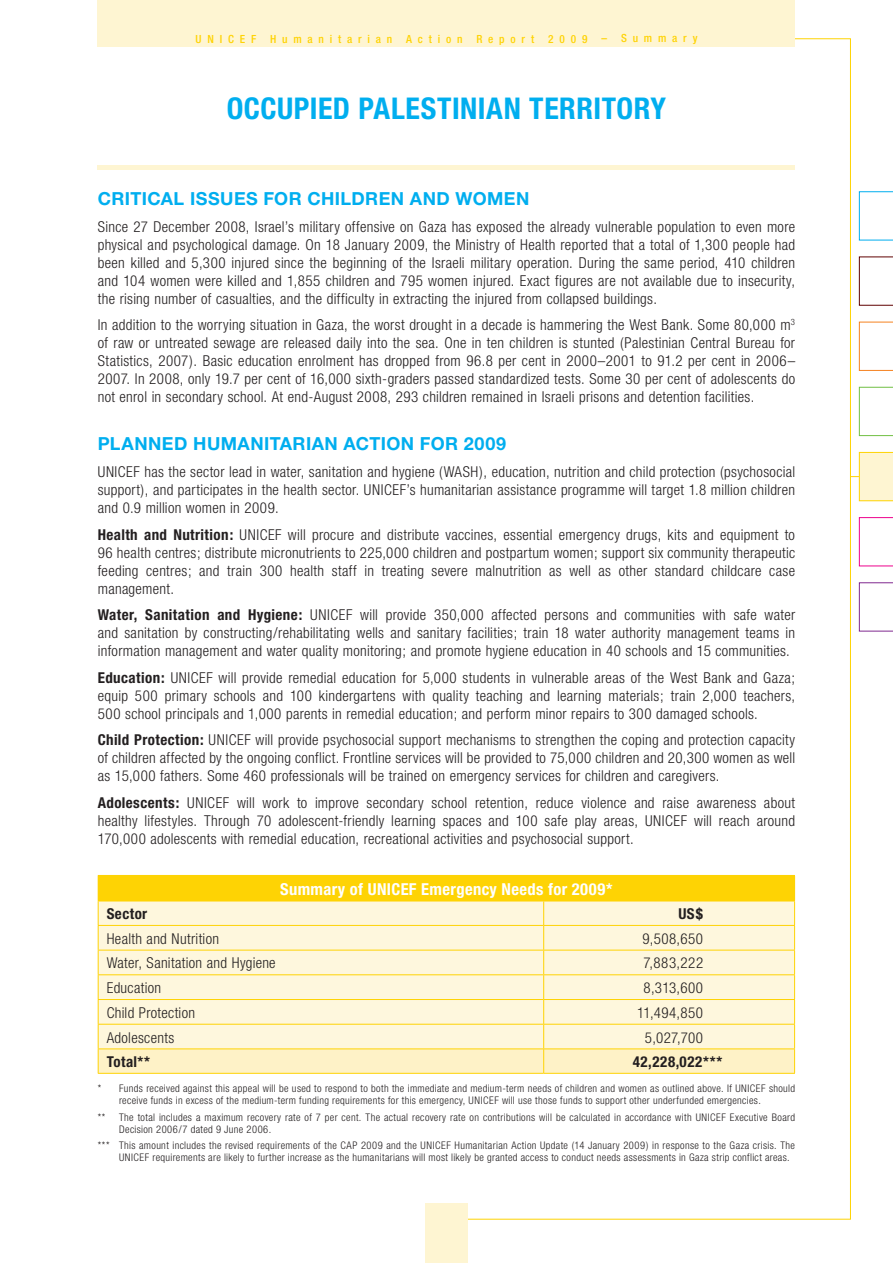
<style>
.page{position:relative;width:893px;height:1263px;background:#fff}
.page>*{position:absolute;margin:0;border:0;box-sizing:border-box;transform-origin:0 0}
.t1{font:700 condensed 30px "Helvetica Neue";letter-spacing:.015em;color:#00aeef}
.t2{font:700 18px "Helvetica Neue";letter-spacing:.025em;color:#00aeef}
.t3{font:700 condensed 16.5px "Helvetica Neue";letter-spacing:.025em;color:#fff}
.t4{font:300 condensed 15px/18px "Helvetica Neue";letter-spacing:.02em;color:#231f20;text-align:justify}
.t5{font:700 condensed 15px "Helvetica Neue";letter-spacing:.035em;color:#231f20}
.t6{font:500 condensed 11.25px "Helvetica Neue";letter-spacing:.515em;color:#fed304}
.t7{font:300 condensed 10.5px/12px "Helvetica Neue";letter-spacing:.035em;color:#231f20}
.s1{font-weight:700}
</style>
<div class="page">
<svg style="left:444px;top:38px;width:407px;height:1182px"></svg>
<div style="left:98px;top:0;width:697px;height:47px;background:#fef5d2"></div>
<hr style="left:98px;top:166px;width:697px;height:4px;background:#fef5d2">
<div style="left:425px;top:1203px;width:43px;height:60px;background:#fef5d2"></div>
<svg style="left:859px;top:191px;width:34px;height:49px"></svg>
<svg style="left:859px;top:322px;width:34px;height:49px"></svg>
<svg style="left:850px;top:452px;width:43px;height:49px"></svg>
<svg style="left:859px;top:257px;width:34px;height:49px"></svg>
<svg style="left:859px;top:387px;width:34px;height:49px"></svg>
<svg style="left:859px;top:517px;width:34px;height:49px"></svg>
<svg style="left:859px;top:582px;width:34px;height:49px"></svg>
<hr style="left:98px;top:875px;width:446px;height:1px;background:#fed304">
<hr style="left:544px;top:875px;width:251px;height:1px;background:#fed304">
<svg style="left:98px;top:876px;width:697px;height:197px;background:#fef0b4"></svg>
<hr style="left:98px;top:1073px;width:446px;height:1px;background:#fed304">
<hr style="left:544px;top:1073px;width:251px;height:1px;background:#fed304">
<p class="t6" style="left:195px;top:32px;width:504px">UNICEF Humanitarian Action Report 2009 – Summary</p>
<h1 class="t1" style="left:227px;top:90px;width:441px">OCCUPIED PALESTINIAN TERRITORY</h1>
<p class="t2" style="left:98px;top:188px;width:433px">CRITICAL ISSUES FOR CHILDREN AND WOMEN</p>
<p class="t4" style="left:98px;top:217px;width:699px">Since 27 December 2008, Israel’s military offensive on Gaza has exposed the already vulnerable population to even more physical and psychological damage. On 18 January 2009, the Ministry of Health reported that a total of 1,300 people had been killed and 5,300 injured since the beginning of the Israeli military operation. During the same period, 410 children and 104 women were killed and 1,855 children and 795 women injured. Exact figures are not available due to insecurity, the rising number of casualties, and the difficulty in extracting the injured from collapsed buildings.</p>
<p class="t4" style="left:98px;top:316px;width:699px">In addition to the worrying situation in Gaza, the worst drought in a decade is hammering the West Bank. Some 80,000 m<sup>3 </sup>of raw or untreated sewage are released daily into the sea. One in ten children is stunted (Palestinian Central Bureau for Statistics, 2007). Basic education enrolment has dropped from 96.8 per cent in 2000–2001 to 91.2 per cent in 2006– 2007. In 2008, only 19.7 per cent of 16,000 sixth-graders passed standardized tests. Some 30 per cent of adolescents do not enrol in secondary school. At end-August 2008, 293 children remained in Israeli prisons and detention facilities.</p>
<p class="t2" style="left:98px;top:433px;width:410px">PLANNED HUMANITARIAN ACTION FOR 2009</p>
<p class="t4" style="left:98px;top:463px;width:699px">UNICEF has the sector lead in water, sanitation and hygiene (WASH), education, nutrition and child protection (psychosocial support), and participates in the health sector. UNICEF’s humanitarian assistance programme will target 1.8 million children and 0.9 million women in 2009.</p>
<p class="t4" style="left:98px;top:525px;width:699px"><span class="s1">Health and Nutrition:</span> UNICEF will procure and distribute vaccines, essential emergency drugs, kits and equipment to 96 health centres; distribute micronutrients to 225,000 children and postpartum women; support six community therapeutic feeding centres; and train 300 health staff in treating severe malnutrition as well as other standard childcare case management.</p>
<p class="t4" style="left:98px;top:606px;width:699px"><span class="s1">Water, Sanitation and Hygiene:</span> UNICEF will provide 350,000 affected persons and communities with safe water and sanitation by constructing/rehabilitating wells and sanitary facilities; train 18 water authority management teams in information management and water quality monitoring; and promote hygiene education in 40 schools and 15 communities.</p>
<p class="t4" style="left:98px;top:668px;width:699px"><span class="s1">Education:</span> UNICEF will provide remedial education for 5,000 students in vulnerable areas of the West Bank and Gaza; equip 500 primary schools and 100 kindergartens with quality teaching and learning materials; train 2,000 teachers, 500 school principals and 1,000 parents in remedial education; and perform minor repairs to 300 damaged schools.</p>
<p class="t4" style="left:98px;top:731px;width:699px"><span class="s1">Child Protection:</span> UNICEF will provide psychosocial support mechanisms to strengthen the coping and protection capacity of children affected by the ongoing conflict. Frontline services will be provided to 75,000 children and 20,300 women as well as 15,000 fathers. Some 460 professionals will be trained on emergency services for children and caregivers.</p>
<p class="t4" style="left:98px;top:793px;width:699px"><span class="s1">Adolescents:</span> UNICEF will work to improve secondary school retention, reduce violence and raise awareness about healthy lifestyles. Through 70 adolescent-friendly learning spaces and 100 safe play areas, UNICEF will reach around 170,000 adolescents with remedial education, recreational activities and psychosocial support.</p>
<p class="t3" style="left:280px;top:879px;width:334px">Summary of UNICEF Emergency Needs for 2009*</p>
<p class="t5" style="left:107px;top:905px;width:42px">Sector</p>
<p class="t5" style="left:678px;top:905px;width:26px">US$</p>
<p class="t4" style="left:107px;top:929px;width:114px">Health and Nutrition</p>
<p class="t4" style="left:642px;top:929px;width:62px">9,508,650</p>
<p class="t4" style="left:107px;top:954px;width:171px">Water, Sanitation and Hygiene</p>
<p class="t4" style="left:644px;top:954px;width:61px">7,883,222</p>
<p class="t4" style="left:107px;top:979px;width:56px">Education</p>
<p class="t4" style="left:644px;top:979px;width:61px">8,313,600</p>
<p class="t4" style="left:107px;top:1003px;width:90px">Child Protection</p>
<p class="t4" style="left:637px;top:1003px;width:68px">11,494,850</p>
<p class="t4" style="left:107px;top:1028px;width:69px">Adolescents</p>
<p class="t4" style="left:645px;top:1028px;width:60px">5,027,700</p>
<p class="t5" style="left:107px;top:1052px;width:45px">Total**</p>
<p class="t5" style="left:633px;top:1052px;width:91px">42,228,022***</p>
<p class="t7" style="left:119px;top:1083px;width:678px;text-indent:-21px">* Funds received against this appeal will be used to respond to both the immediate and medium-term needs of children and women as outlined above. If UNICEF should receive funds in excess of the medium-term funding requirements for this emergency, UNICEF will use those funds to support other underfunded emergencies.</p>
<p class="t7" style="left:98px;top:1111px;width:9px">**</p>
<p class="t7" style="left:119px;top:1111px;width:677px">The total includes a maximum recovery rate of 7 per cent. The actual recovery rate on contributions will be calculated in accordance with UNICEF Executive Board<br>Decision 2006/7 dated 9 June 2006.</p>
<p class="t7" style="left:119px;top:1139px;width:677px;text-indent:-21px">*** This amount includes the revised requirements of the CAP 2009 and the UNICEF Humanitarian Action Update (14 January 2009) in response to the Gaza crisis. The<br>UNICEF requirements are likely to further increase as the humanitarians will most likely be granted access to conduct needs assessments in Gaza strip conflict areas.</p>
</div>
